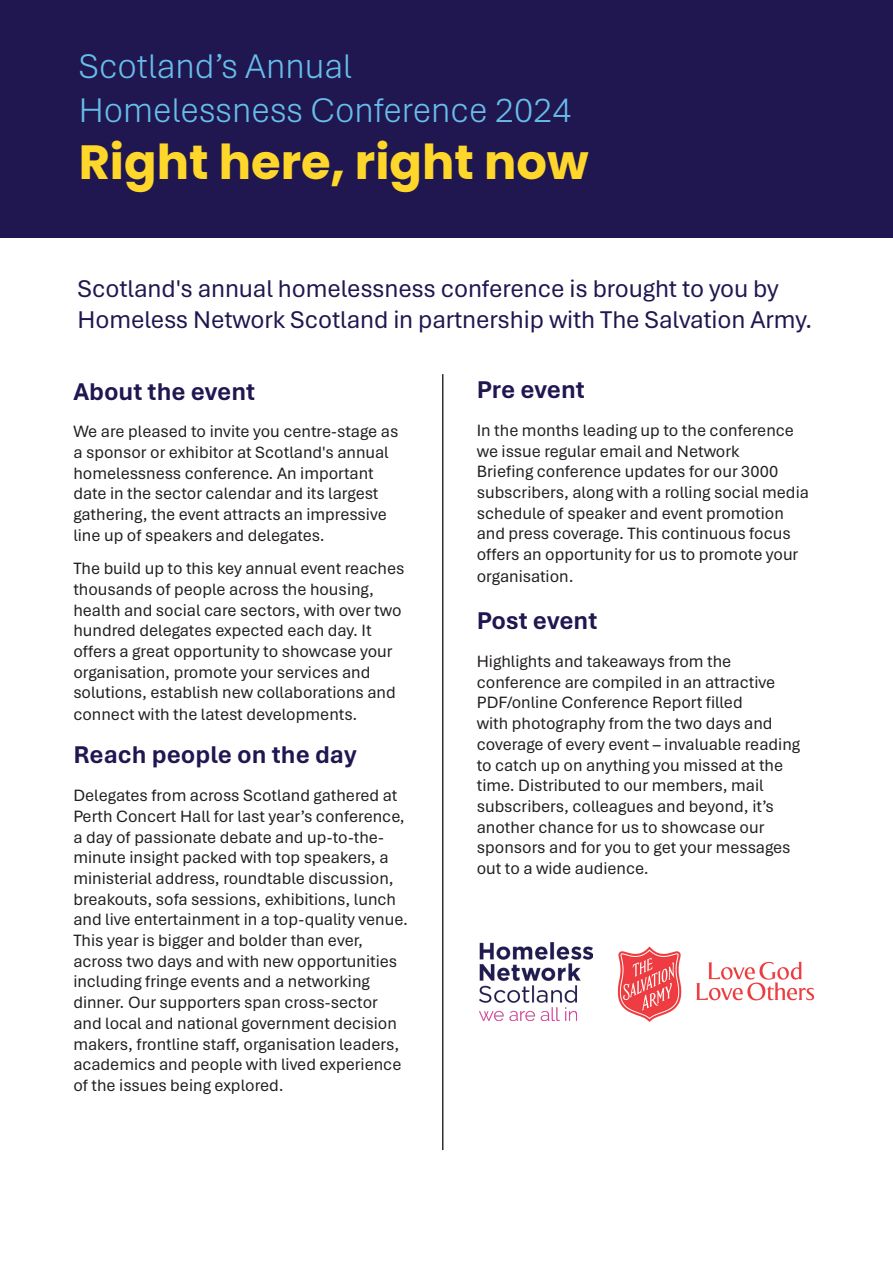
<style>
.page{position:relative;width:893px;height:1263px;background:#fff}
.page>*{position:absolute;margin:0;border:0;box-sizing:border-box;transform-origin:0 0}
.t1{font:700 48px "Poppins";color:#ffd72a}
.t2{font:300 36px/43.2px "Aptos";color:#67beeb}
.t3{font:25.5px/30.6px "Aptos";letter-spacing:-.005em;color:#201751}
.t4{font:700 25.5px "Aptos";color:#201751}
.t5{font:17.25px/20.7px "Aptos";color:#231f20}
</style>
<div class="page">
<div style="left:0;top:0;width:893px;height:238px;background:#201751"></div>
<hr style="left:442px;top:374px;width:1px;height:776px;background:#231f20">
<img style="left:479px;top:942px;width:113px;height:78px">
<img style="left:617px;top:946px;width:198px;height:76px">
<p class="t2" style="left:79px;top:44px;width:495px">Scotland’s Annual<br>Homelessness Conference 2024</p>
<p class="t1" style="left:79px;top:134px;width:511px">Right here, right now</p>
<p class="t3" style="left:78px;top:272px;width:736px">Scotland's annual homelessness conference is brought to you by<br>Homeless Network Scotland in partnership with The Salvation Army.</p>
<p class="t4" style="left:73px;top:374px;width:183px">About the event</p>
<p class="t5" style="left:73px;top:421px;width:327px">We are pleased to invite you centre-stage as a sponsor or exhibitor at Scotland's annual homelessness conference. An important date in the sector calendar and its largest gathering, the event attracts an impressive line up of speakers and delegates.</p>
<p class="t5" style="left:73px;top:557px;width:333px">The build up to this key annual event reaches thousands of people across the housing, health and social care sectors, with over two hundred delegates expected each day. It offers a great opportunity to showcase your organisation, promote your services and solutions, establish new collaborations and connect with the latest developments.</p>
<p class="t4" style="left:73px;top:738px;width:285px">Reach people on the day</p>
<p class="t5" style="left:73px;top:784px;width:336px">Delegates from across Scotland gathered at Perth Concert Hall for last year’s conference, a day of passionate debate and up-to-the&shy;minute insight packed with top speakers, a ministerial address, roundtable discussion, breakouts, sofa sessions, exhibitions, lunch and live entertainment in a top-quality venue.<br>This year is bigger and bolder than ever, across two days and with new opportunities including fringe events and a networking dinner. Our supporters span cross-sector and local and national government decision makers, frontline staff, organisation leaders, academics and people with lived experience of the issues being explored.</p>
<p class="t4" style="left:477px;top:372px;width:110px">Pre event</p>
<p class="t5" style="left:477px;top:419px;width:334px">In the months leading up to the conference we issue regular email and Network<br>Briefing conference updates for our 3000 subscribers, along with a rolling social media schedule of speaker and event promotion and press coverage. This continuous focus offers an opportunity for us to promote your organisation.</p>
<p class="t4" style="left:477px;top:603px;width:122px">Post event</p>
<p class="t5" style="left:477px;top:650px;width:325px">Highlights and takeaways from the conference are compiled in an attractive PDF/online Conference Report filled<br>with photography from the two days and coverage of every event – invaluable reading to catch up on anything you missed at the time. Distributed to our members, mail subscribers, colleagues and beyond, it’s another chance for us to showcase our sponsors and for you to get your messages out to a wide audience.</p>
</div>
